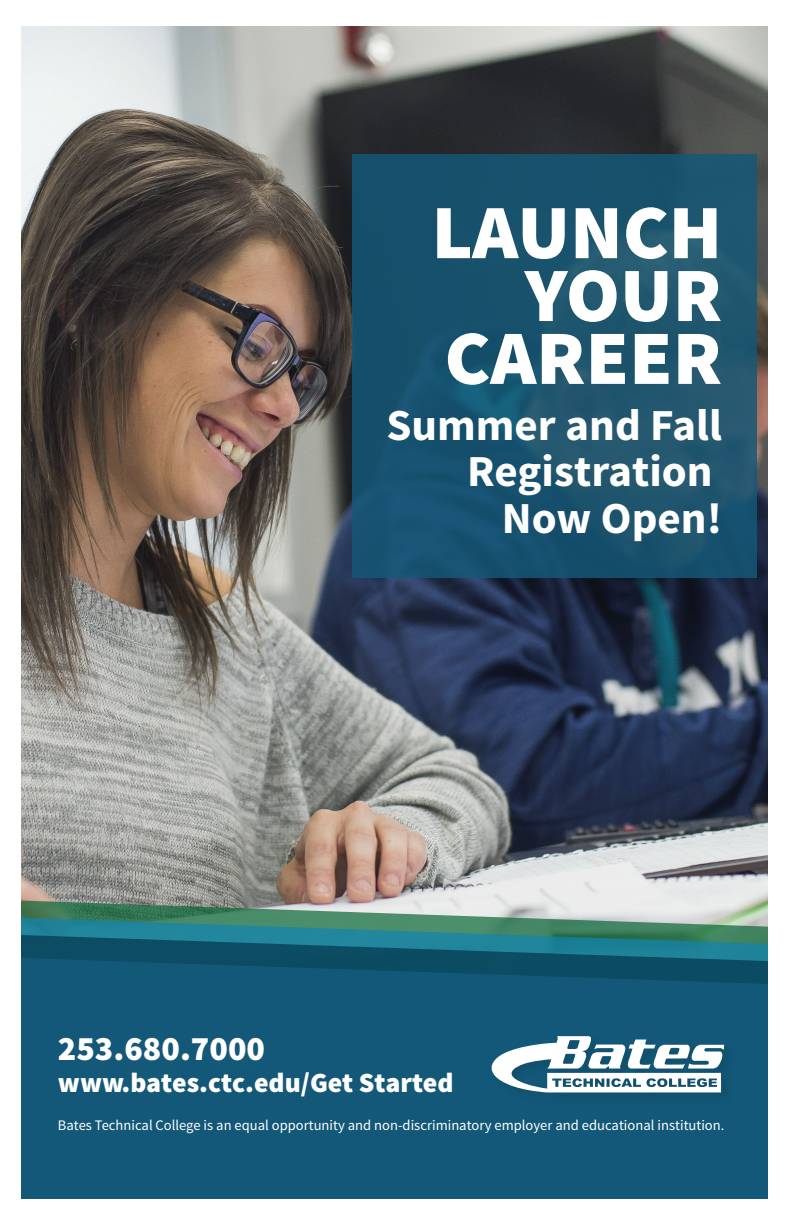
<style>
.page{position:relative;width:792px;height:1224px;background:#fff}
.page>*{position:absolute;margin:0;border:0;box-sizing:border-box;transform-origin:0 0}
.t1{font:900 76.9px/62.9px "Source Sans Pro";color:#fff;text-align:right}
.t2{font:700 44.3px/46.6px "Source Sans Pro";color:#fff;text-align:right}
.t3{font:900 34.3px "Source Sans Pro";color:#fff}
.t4{font:900 27.7px "Source Sans Pro";color:#fff}
.t5{font:14.6px "Source Sans Pro";color:#fff}
</style>
<div class="page">
<img style="left:22px;top:27px;width:746px;height:867px">
<svg style="left:22px;top:894px;width:746px;height:18px;background:#b5bcb4"></svg>
<svg style="left:22px;top:912px;width:746px;height:17px;background:#629a87"></svg>
<svg style="left:22px;top:929px;width:746px;height:23px;background:#207581"></svg>
<svg style="left:22px;top:952px;width:746px;height:246px;background:#125675"></svg>
<img style="left:353px;top:101px;width:409px;height:489px">
<div style="left:25px;top:999px;width:469px;height:144px;background:#135878"></div>
<img style="left:486px;top:1031px;width:254px;height:78px">
<svg style="left:490px;top:1036px;width:234px;height:56px"></svg>
<h1 class="t1" style="left:432px;top:205px;width:292px">LAUNCH<br>YOUR<br>CAREER</h1>
<h2 class="t2" style="left:386px;top:403px;width:337px">Summer and Fall<br>Registration<br>Now Open!</h2>
<h3 class="t3" style="left:58px;top:1026px;width:209px">253.680.7000</h3>
<h3 class="t4" style="left:58px;top:1065px;width:397px">www.bates.ctc.edu/Get Started</h3>
<p class="t5" style="left:58px;top:1116px;width:668px">Bates Technical College is an equal opportunity and non-discriminatory employer and educational institution.</p>
</div>
